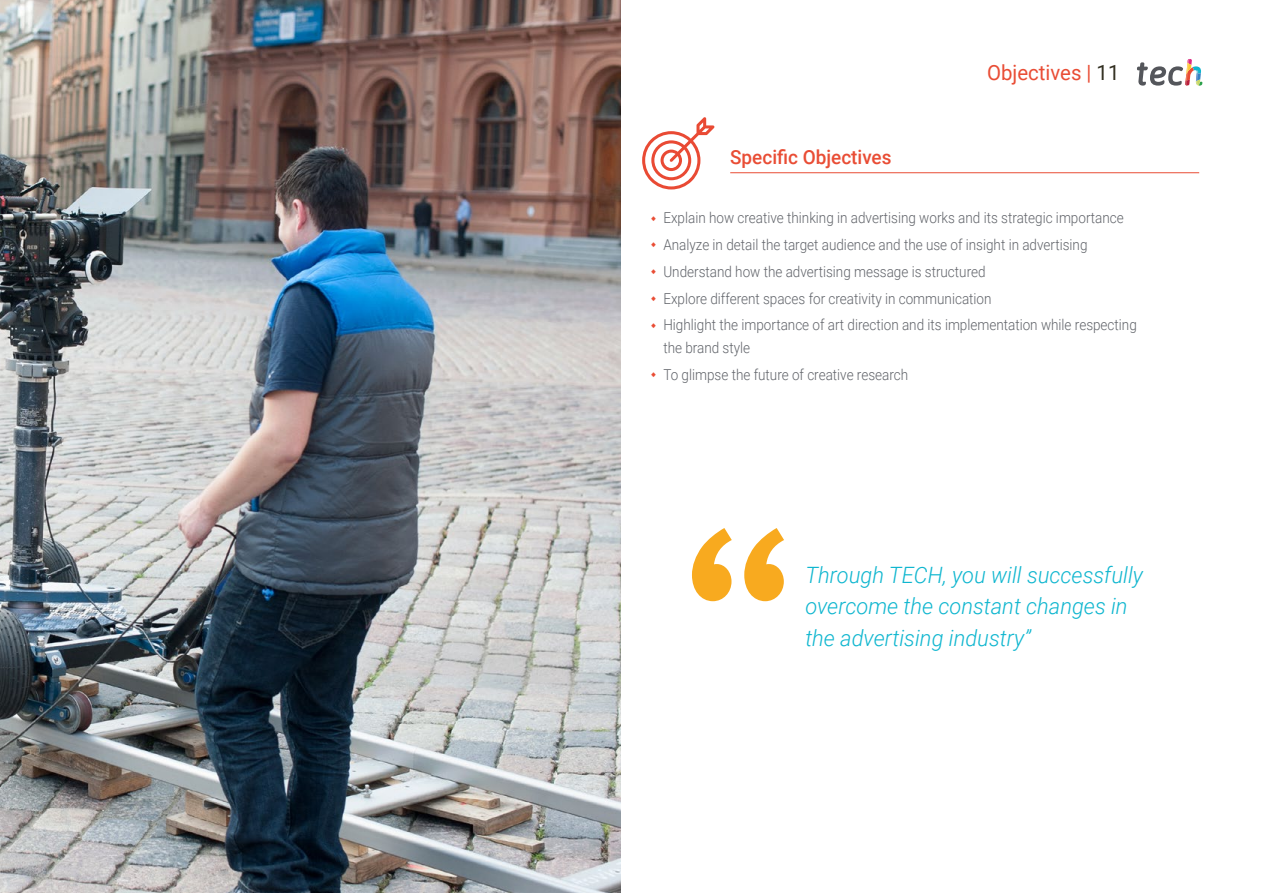
<style>
.page{position:relative;width:1263px;height:893px;background:#fff}
.page>*{position:absolute;margin:0;border:0;box-sizing:border-box;transform-origin:0 0}
.t1{font:italic 300 22.5px/31.5px "Roboto";color:#0fb6cf}
.t2{font:21px "Roboto";color:#e94d35}
.t3{font:500 19.5px "Roboto";color:#e94d35}
.t4{font:300 15px/26.7px "Roboto";color:#61646a;scale:.9 1}
.s1{color:#312e20}
</style>
<div class="page">
<hr style="left:730px;top:172px;width:469px;height:1px;background:#e94d35">
<svg style="left:642px;top:117px;width:72px;height:72px"></svg>
<img style="left:0;top:0;width:621px;height:893px">
<svg style="left:692px;top:528px;width:92px;height:73px"></svg>
<svg style="left:1137px;top:59px;width:65px;height:27px"></svg>
<h3 class="t3" style="left:730px;top:144px;width:163px">Specific Objectives</h3>
<h2 class="t2" style="left:987px;top:57px;width:134px">Objectives | <span class="s1">11</span></h2>
<p class="t4" style="left:663px;top:204px;width:527px">Explain how creative thinking in advertising works and its strategic importance Analyze in detail the target audience and the use of insight in advertising Understand how the advertising message is structured<br>Explore different spaces for creativity in communication<br>Highlight the importance of art direction and its implementation while respecting</p>
<p class="t4" style="left:663px;top:334px;width:273px">the brand style<br>To glimpse the future of creative research</p>
<h1 class="t1" style="left:805px;top:558px;width:339px">Through TECH, you will successfully overcome the constant changes in the advertising industry”</h1>
</div>
